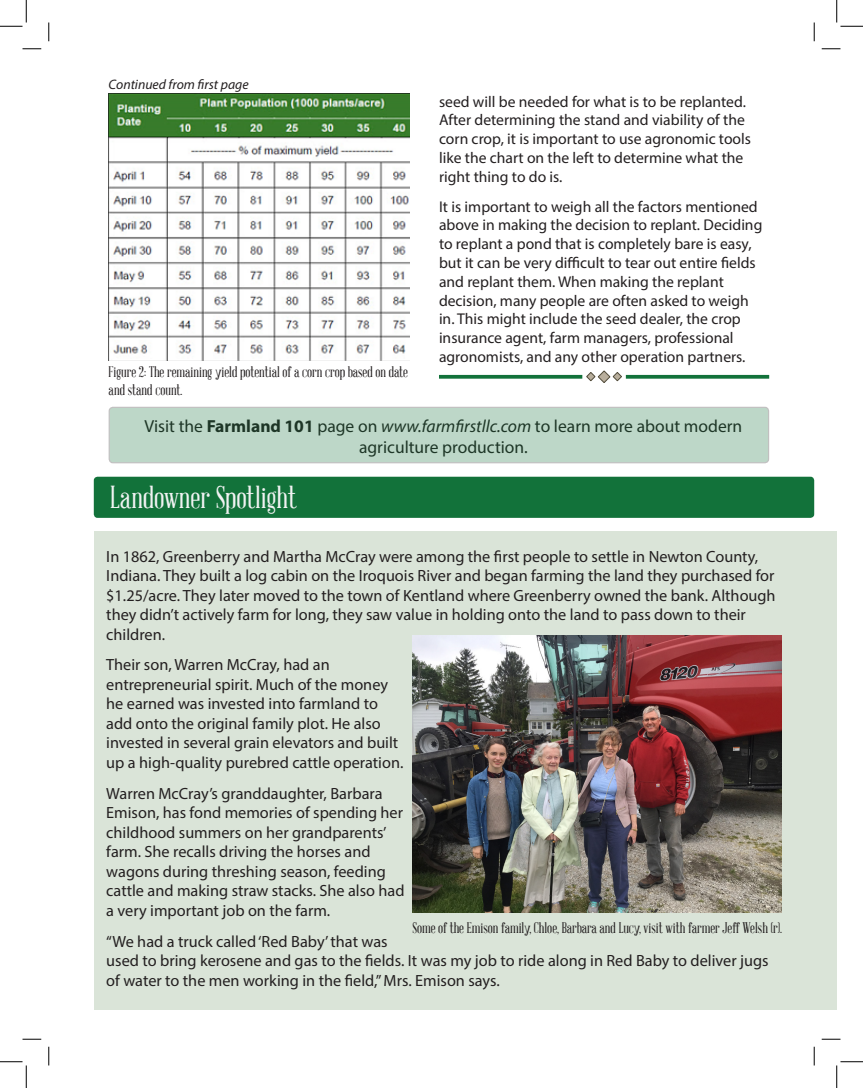
<style>
.page{position:relative;width:863px;height:1088px;background:#fff}
.page>*{position:absolute;margin:0;border:0;box-sizing:border-box;transform-origin:0 0}
.t1{font:31px "Abraham Lincoln";color:#f1f3f3}
.t2{font:17.5px/21px "Myriad Pro";color:#231f20;text-align:center}
.t3{font:16.25px/19.5px "Myriad Pro";color:#231f20}
.t4{font:15.62px/18.8px "Myriad Pro";color:#231f20}
.t5{font:15px/18px "Abraham Lincoln";color:#231f20}
.t6{font:italic 13.75px "Myriad Pro";color:#231f20}
.s1{font-weight:700}
.s2{font-style:italic}
</style>
<div class="page">
<div style="left:94px;top:531px;width:742px;height:478px;background:#dae4d8"></div>
<div style="left:94px;top:477px;width:720px;height:41px;background:#12723a;border-radius:4px"></div>
<img style="left:109px;top:94px;width:300px;height:267px">
<hr style="left:439px;top:375px;width:143px;height:3px;background:#12723a">
<svg style="left:586px;top:370px;width:36px;height:13px"></svg>
<hr style="left:625px;top:375px;width:144px;height:3px;background:#12723a">
<div style="left:109px;top:407px;width:659px;height:56px;background:#bdd7c8;border-radius:4px"></div>
<div style="left:109px;top:407px;width:660px;height:56px;border:1px solid #231f20;border-radius:4px"></div>
<img style="left:412px;top:635px;width:369px;height:277px">
<svg style="left:22px;top:48px;width:19px;height:2px"></svg>
<svg style="left:821px;top:48px;width:19px;height:2px"></svg>
<svg style="left:22px;top:1038px;width:19px;height:2px"></svg>
<svg style="left:821px;top:1038px;width:19px;height:2px"></svg>
<svg style="left:48px;top:22px;width:2px;height:19px"></svg>
<svg style="left:48px;top:1046px;width:2px;height:19px"></svg>
<svg style="left:813px;top:22px;width:2px;height:19px"></svg>
<svg style="left:813px;top:1046px;width:2px;height:19px"></svg>
<svg style="left:0;top:0;width:27px;height:27px"></svg>
<svg style="left:0;top:1061px;width:27px;height:27px"></svg>
<svg style="left:836px;top:0;width:26px;height:27px"></svg>
<svg style="left:836px;top:1061px;width:26px;height:27px"></svg>
<p class="t6" style="left:109px;top:76px;width:141px">Continued from first page</p>
<p class="t5" style="left:109px;top:363px;width:301px">Figure 2: The remaining yield potential of a corn crop based on date and stand count.</p>
<p class="t4" style="left:439px;top:92px;width:313px">seed will be needed for what is to be replanted.<br>After determining the stand and viability of the corn crop, it is important to use agronomic tools like the chart on the left to determine what the right thing to do is.</p>
<p class="t4" style="left:439px;top:197px;width:325px">It is important to weigh all the factors mentioned above in making the decision to replant. Deciding to replant a pond that is completely bare is easy, but it can be very difficult to tear out entire fields and replant them. When making the replant decision, many people are often asked to weigh in. This might include the seed dealer, the crop insurance agent, farm managers, professional agronomists, and any other operation partners.</p>
<p class="t2" style="left:145px;top:415px;width:599px">Visit the <span class="s1">Farmland 101</span> page on <span class="s2">www.farmfirstllc.com</span> to learn more about modern agriculture production.</p>
<p class="t1" style="left:110px;top:481px;width:188px">Landowner Spotlight</p>
<p class="t3" style="left:106px;top:546px;width:671px">In 1862, Greenberry and Martha McCray were among the first people to settle in Newton County, Indiana. They built a log cabin on the Iroquois River and began farming the land they purchased for $1.25/acre. They later moved to the town of Kentland where Greenberry owned the bank. Although they didn’t actively farm for long, they saw value in holding onto the land to pass down to their children.</p>
<p class="t3" style="left:106px;top:655px;width:298px">Their son, Warren McCray, had an entrepreneurial spirit. Much of the money he earned was invested into farmland to add onto the original family plot. He also invested in several grain elevators and built up a high-quality purebred cattle operation.</p>
<p class="t3" style="left:106px;top:783px;width:300px">Warren McCray’s granddaughter, Barbara Emison, has fond memories of spending her childhood summers on her grandparents’ farm. She recalls driving the horses and wagons during threshing season, feeding cattle and making straw stacks. She also had a very important job on the farm.</p>
<p class="t3" style="left:106px;top:931px;width:663px">“We had a truck called ‘Red Baby’ that was<br>used to bring kerosene and gas to the fields. It was my job to ride along in Red Baby to deliver jugs of water to the men working in the field,” Mrs. Emison says.</p>
<p class="t5" style="left:412px;top:919px;width:371px">Some of the Emison family, Chloe, Barbara and Lucy, visit with farmer Jeff Welsh (r).</p>
</div>
